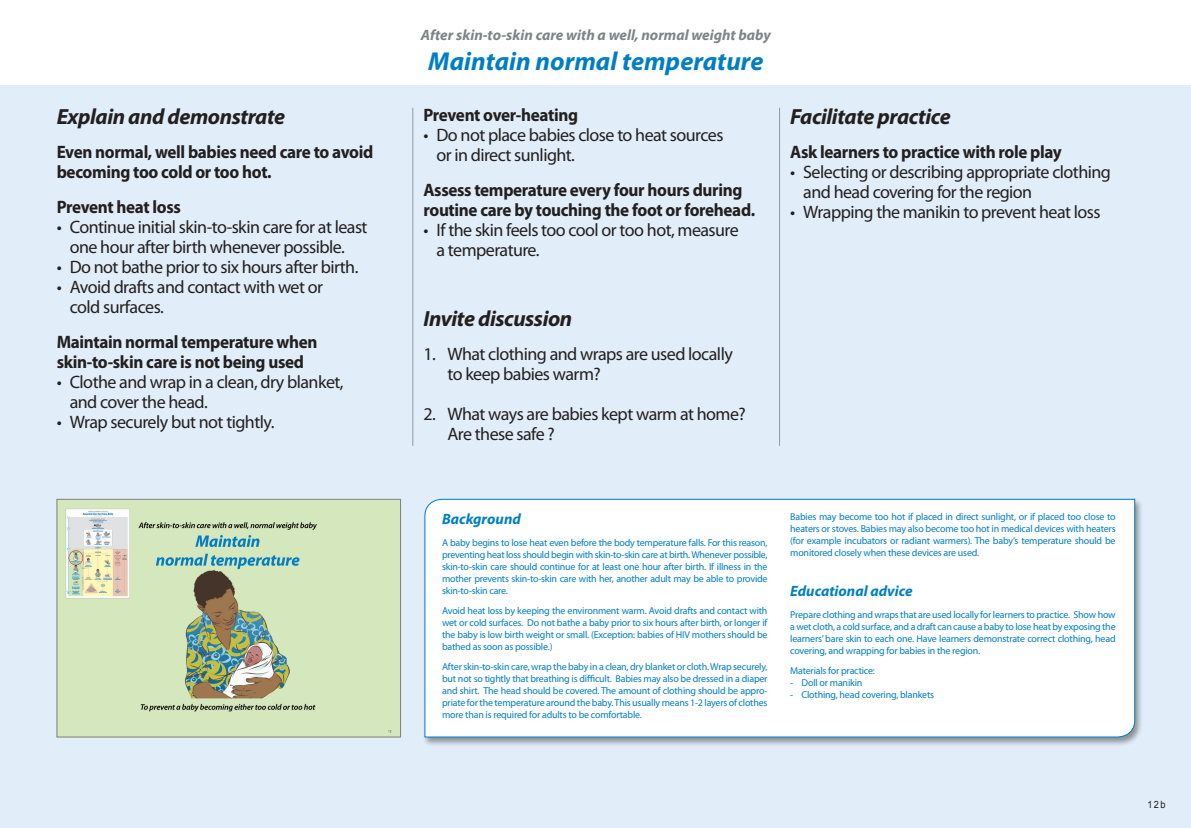
<style>
.page{position:relative;width:1191px;height:828px;background:#fff}
.page>*{position:absolute;margin:0;border:0;box-sizing:border-box;transform-origin:0 0}
.t1{font:italic 700 26px "Myriad Pro";color:#007ec5}
.t2{font:italic 700 22px "Myriad Pro";letter-spacing:-.02em;color:#231f20}
.t3{font:18px/20px "Myriad Pro";letter-spacing:-.03em;color:#231f20}
.t4{font:700 18px/20px "Myriad Pro";letter-spacing:-.02em;color:#231f20;scale:.95 1}
.t5{font:italic 700 15px "Myriad Pro";color:#808285}
.t6{font:italic 700 15px "Myriad Pro";color:#007ec5}
.t7{font:10px/12px "Myriad Pro";letter-spacing:-.02em;color:#007ec5;text-align:justify}
.t8{font:10px "Arial";color:#231f20;scale:.91 1}
</style>
<div class="page">
<div style="left:0;top:85px;width:1191px;height:743px;background:#e1edf8"></div>
<div style="left:422px;top:498px;width:721px;height:249px;background:#231f20;opacity:.45"></div>
<div style="left:424px;top:499px;width:711px;height:238px;background:#fff"></div>
<hr style="left:412px;top:108px;width:1px;height:338px;background:#231f20">
<hr style="left:779px;top:108px;width:1px;height:338px;background:#231f20">
<img style="left:59px;top:501px;width:340px;height:234px">
<div style="left:57px;top:499px;width:344px;height:238px;border:1px solid #808285"></div>
<h2 class="t2" style="left:57px;top:103px;width:230px">Explain and demonstrate</h2>
<h3 class="t4" style="left:57px;top:142px;width:335px">Even normal, well babies need care to avoid becoming too cold or too hot.</h3>
<h3 class="t4" style="left:57px;top:197px;width:132px">Prevent heat loss</h3>
<h3 class="t3" style="left:57px;top:217px;width:312px;text-align:center">• Continue initial skin-to-skin care for at least one hour after birth whenever possible.</h3>
<h3 class="t3" style="left:57px;top:257px;width:303px">• Do not bathe prior to six hours after birth.</h3>
<h3 class="t3" style="left:70px;top:277px;width:255px;text-indent:-13px">• Avoid drafts and contact with wet or cold surfaces.</h3>
<h3 class="t4" style="left:57px;top:332px;width:276px">Maintain normal temperature when skin-to-skin care is not being used</h3>
<h3 class="t3" style="left:70px;top:372px;width:275px;text-indent:-13px">• Clothe and wrap in a clean, dry blanket, and cover the head.</h3>
<h3 class="t3" style="left:57px;top:412px;width:219px">• Wrap securely but not tightly.</h3>
<h3 class="t5" style="left:421px;top:25px;width:352px">After skin-to-skin care with a well, normal weight baby</h3>
<h1 class="t1" style="left:428px;top:44px;width:337px">Maintain normal temperature</h1>
<h3 class="t4" style="left:423px;top:105px;width:164px">Prevent over-heating</h3>
<h3 class="t3" style="left:436px;top:125px;width:288px;text-indent:-13px">• Do not place babies close to heat sources or in direct sunlight.</h3>
<h3 class="t4" style="left:423px;top:180px;width:351px">Assess temperature every four hours during routine care by touching the foot or forehead.</h3>
<h3 class="t3" style="left:436px;top:220px;width:304px;text-indent:-13px">• If the skin feels too cool or too hot, measure a temperature.</h3>
<h2 class="t2" style="left:790px;top:103px;width:162px">Facilitate practice</h2>
<h3 class="t4" style="left:790px;top:142px;width:287px">Ask learners to practice with role play</h3>
<h3 class="t3" style="left:803px;top:162px;width:309px;text-indent:-13px">• Selecting or describing appropriate clothing and head covering for the region</h3>
<h3 class="t3" style="left:790px;top:202px;width:312px">• Wrapping the manikin to prevent heat loss</h3>
<h2 class="t2" style="left:423px;top:305px;width:150px">Invite discussion</h2>
<h3 class="t3" style="left:447px;top:344px;width:287px;text-indent:-24px">1. What clothing and wraps are used locally to keep babies warm?</h3>
<h3 class="t3" style="left:447px;top:404px;width:300px;text-indent:-24px">2. What ways are babies kept warm at home?<br>Are these safe ?</h3>
<h3 class="t6" style="left:442px;top:509px;width:80px">Background</h3>
<p class="t7" style="left:442px;top:536px;width:327px">A baby begins to lose heat even before the body temperature falls. For this reason, preventing heat loss should begin with skin-to-skin care at birth. Whenever possible, skin-to-skin care should continue for at least one hour after birth. If illness in the mother prevents skin-to-skin care with her, another adult may be able to provide skin-to-skin care.</p>
<p class="t7" style="left:442px;top:604px;width:327px">Avoid heat loss by keeping the environment warm. Avoid drafts and contact with wet or cold surfaces. Do not bathe a baby prior to six hours after birth, or longer if the baby is low birth weight or small. (Exception: babies of HIV mothers should be bathed as soon as possible.)</p>
<p class="t7" style="left:442px;top:660px;width:327px">After skin-to-skin care, wrap the baby in a clean, dry blanket or cloth. Wrap securely, but not so tightly that breathing is difficult. Babies may also be dressed in a diaper and shirt. The head should be covered. The amount of clothing should be appro&shy;priate for the temperature around the baby. This usually means 1-2 layers of clothes more than is required for adults to be comfortable.</p>
<p class="t7" style="left:790px;top:511px;width:327px">Babies may become too hot if placed in direct sunlight, or if placed too close to heaters or stoves. Babies may also become too hot in medical devices with heaters (for example incubators or radiant warmers). The baby’s temperature should be monitored closely when these devices are used.</p>
<h3 class="t6" style="left:790px;top:581px;width:124px">Educational advice</h3>
<p class="t7" style="left:790px;top:609px;width:327px">Prepare clothing and wraps that are used locally for learners to practice. Show how a wet cloth, a cold surface, and a draft can cause a baby to lose heat by exposing the learners’ bare skin to each one. Have learners demonstrate correct clothing, head covering, and wrapping for babies in the region.</p>
<p class="t7" style="left:790px;top:665px;width:86px">Materials for practice:</p>
<p class="t7" style="left:790px;top:677px;width:74px">- Doll or manikin</p>
<p class="t7" style="left:790px;top:689px;width:145px">- Clothing, head covering, blankets</p>
<p class="t8" style="left:1147px;top:798px;width:21px">12b</p>
</div>
